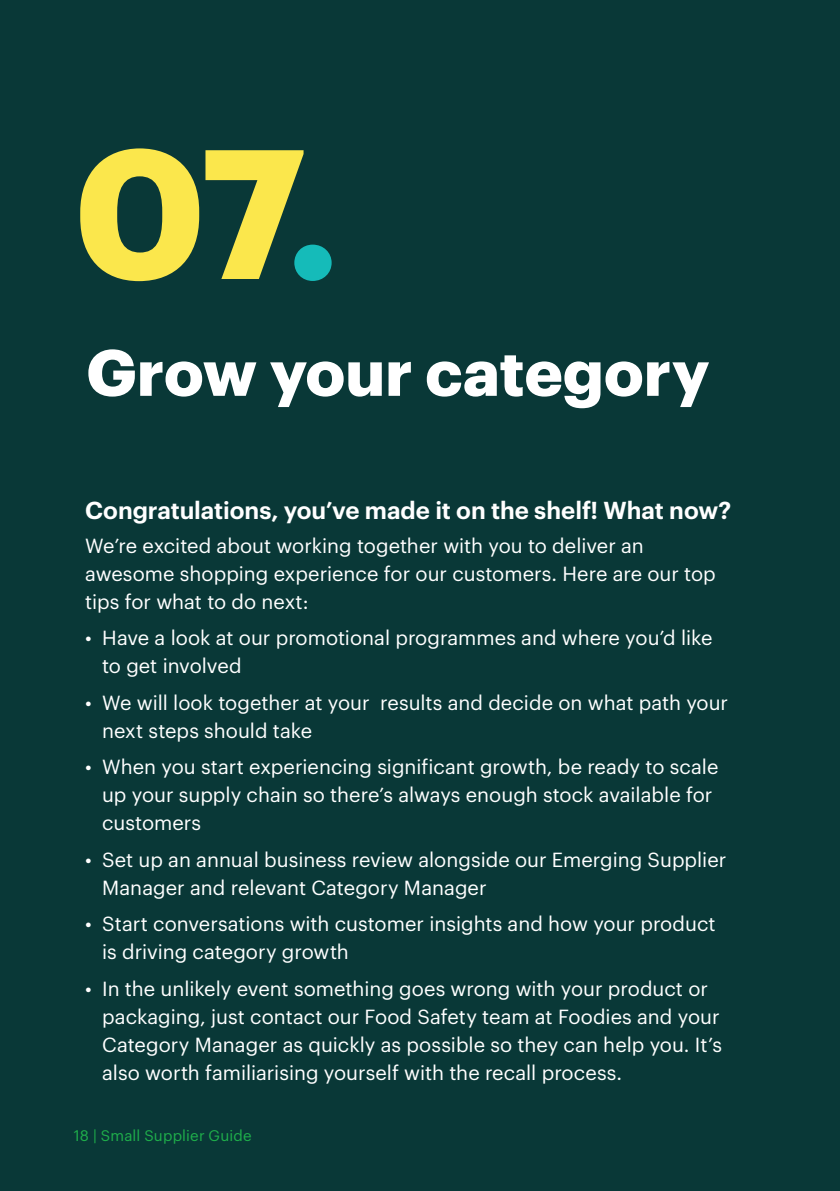
<style>
.page{position:relative;width:840px;height:1191px;background:#fff}
.page>*{position:absolute;margin:0;border:0;box-sizing:border-box;transform-origin:0 0}
.t1{font:700 180px "Graphik";color:#fbe74c}
.t2{font:700 64px "Graphik";color:#fff}
.t3{font:600 24px "Graphik";color:#fff}
.t4{font:20px/28px "Graphik";color:#fff}
.t5{font:15px "Graphik";letter-spacing:.015em;color:#1faf4b}
.s1{color:#15bbb9}
</style>
<div class="page">
<div style="left:0;top:0;width:839px;height:1191px;background:#093837"></div>
<h1 class="t1" style="left:74px;top:74px;width:267px">07<span class="s1">.</span></h1>
<h2 class="t2" style="left:86px;top:323px;width:624px">Grow your category</h2>
<p class="t3" style="left:85px;top:492px;width:647px">Congratulations, you’ve made it on the shelf! What now?</p>
<p class="t4" style="left:85px;top:529px;width:631px">We’re excited about working together with you to deliver an awesome shopping experience for our customers. Here are our top tips for what to do next:</p>
<p class="t4" style="left:102px;top:622px;width:611px;text-indent:-17px">• Have a look at our promotional programmes and where you’d like to get involved</p>
<p class="t4" style="left:102px;top:686px;width:627px;text-indent:-17px">• We will look together at your results and decide on what path your next steps should take</p>
<p class="t4" style="left:102px;top:751px;width:617px;text-indent:-17px">• When you start experiencing significant growth, be ready to scale up your supply chain so there’s always enough stock available for customers</p>
<p class="t4" style="left:102px;top:843px;width:625px;text-indent:-17px">• Set up an annual business review alongside our Emerging Supplier<br>Manager and relevant Category Manager</p>
<p class="t4" style="left:102px;top:908px;width:614px;text-indent:-17px">• Start conversations with customer insights and how your product is driving category growth</p>
<p class="t4" style="left:102px;top:972px;width:621px;text-indent:-17px">• In the unlikely event something goes wrong with your product or packaging, just contact our Food Safety team at Foodies and your Category Manager as quickly as possible so they can help you. It’s also worth familiarising yourself with the recall process.</p>
<p class="t5" style="left:74px;top:1124px;width:179px">18 | Small Supplier Guide</p>
</div>
